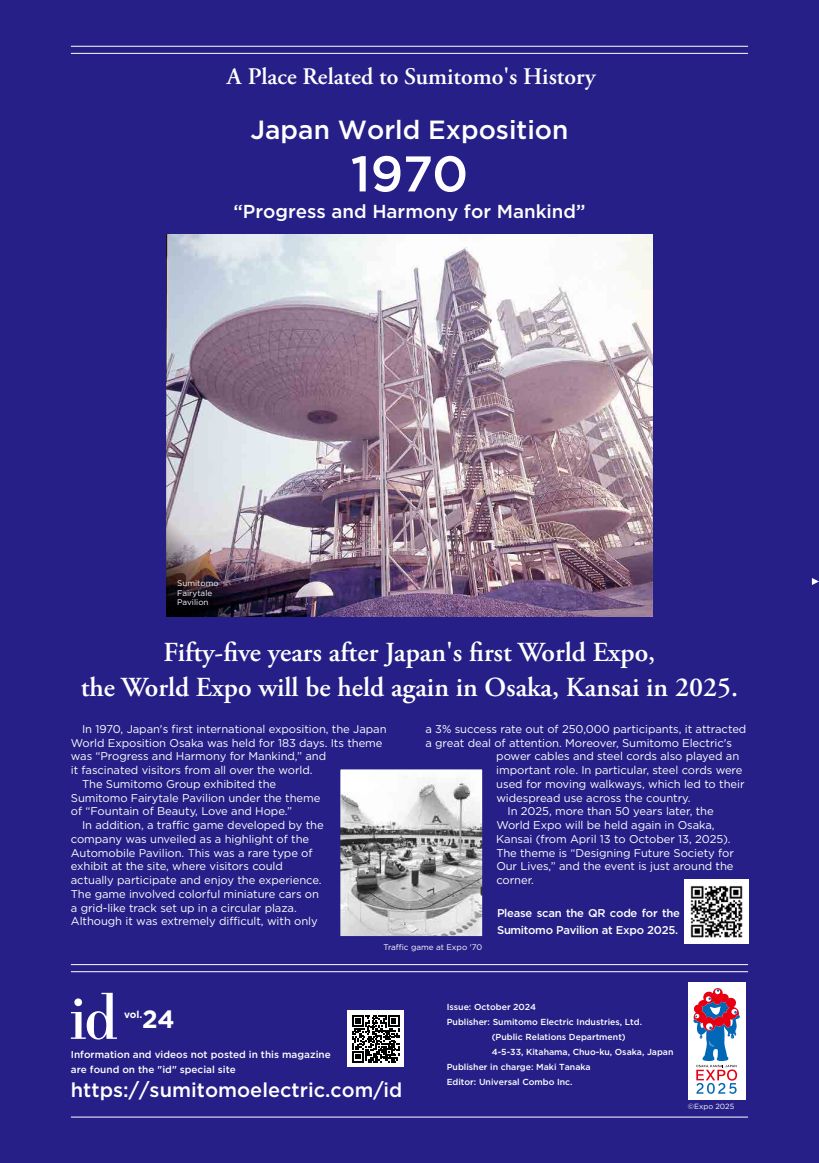
<style>
.page{position:relative;width:819px;height:1163px;background:#fff}
.page>*{position:absolute;margin:0;border:0;box-sizing:border-box;transform-origin:0 0}
.t1{font:500 50px "Gotham";color:#fff}
.t2{font:600 27.5px/35px "Adobe Garamond Pro";color:#fff;text-align:center}
.t3{font:500 26.25px "Gotham";color:#fff}
.t4{font:700 25px "Gotham";color:#fff}
.t5{font:600 23.75px "Adobe Garamond Pro";color:#fff}
.t6{font:500 20px "Gotham";color:#fff}
.t7{font:500 18.75px "Gotham";color:#fff}
.t8{font:11.25px "Gotham";letter-spacing:-.005em;color:#fff}
.t9{font:500 11.25px/16.2px "Gotham";letter-spacing:-.025em;color:#fff}
.t10{font:500 10px/15px "Gotham";color:#fff}
.t11{font:700 10px "Gotham";color:#fff}
.t12{font:500 8.75px "Gotham";color:#fff}
.t13{font:8.12px/9.4px "Gotham";color:#fff}
.t14{font:7.5px "Gotham";color:#fff}
</style>
<div class="page">
<div style="left:0;top:0;width:819px;height:1162px;background:#261f87"></div>
<img style="left:167px;top:234px;width:485px;height:383px">
<img style="left:167px;top:517px;width:99px;height:100px">
<hr style="left:71px;top:964px;width:677px;height:1px;background:#fff">
<hr style="left:71px;top:971px;width:677px;height:1px;background:#fff">
<div style="left:687px;top:981px;width:58px;height:117px;background:#fff"></div>
<svg style="left:693px;top:988px;width:47px;height:105px"></svg>
<hr style="left:71px;top:46px;width:677px;height:1px;background:#fff">
<hr style="left:71px;top:53px;width:677px;height:1px;background:#fff">
<svg style="left:340px;top:769px;width:143px;height:168px"></svg>
<img style="left:684px;top:879px;width:64px;height:64px">
<hr style="left:71px;top:1116px;width:677px;height:1px;background:#fff">
<svg style="left:71px;top:992px;width:46px;height:47px"></svg>
<div style="left:347px;top:1010px;width:57px;height:57px;background:#fff"></div>
<svg style="left:352px;top:1015px;width:47px;height:47px"></svg>
<svg style="left:811px;top:578px;width:8px;height:7px"></svg>
<h3 class="t5" style="left:227px;top:62px;width:370px">A Place Related to Sumitomo's History</h3>
<h3 class="t3" style="left:250px;top:113px;width:319px">Japan World Exposition</h3>
<h1 class="t1" style="left:350px;top:141px;width:119px">1970</h1>
<h3 class="t7" style="left:233px;top:199px;width:353px">“Progress and Harmony for Mankind”</h3>
<p class="t13" style="left:177px;top:578px;width:43px">Sumitomo<br>Fairytale<br>Pavilion</p>
<h2 class="t2" style="left:81px;top:635px;width:658px">Fifty-five years after Japan's first World Expo,<br>the World Expo will be held again in Osaka, Kansai in 2025.</h2>
<p class="t8" style="left:82px;top:721px;width:306px">In 1970, Japan's first international exposition, the Japan</p>
<p class="t8" style="left:71px;top:735px;width:313px">World Exposition Osaka was held for 183 days. Its theme</p>
<p class="t8" style="left:71px;top:749px;width:257px">was “Progress and Harmony for Mankind,” and</p>
<p class="t8" style="left:71px;top:762px;width:243px">it fascinated visitors from all over the world.</p>
<p class="t8" style="left:82px;top:776px;width:196px">The Sumitomo Group exhibited the</p>
<p class="t8" style="left:71px;top:790px;width:251px">Sumitomo Fairytale Pavilion under the theme</p>
<p class="t8" style="left:71px;top:804px;width:223px">of “Fountain of Beauty, Love and Hope.”</p>
<p class="t8" style="left:82px;top:817px;width:243px">In addition, a traffic game developed by the</p>
<p class="t8" style="left:71px;top:831px;width:240px">company was unveiled as a highlight of the</p>
<p class="t8" style="left:71px;top:845px;width:243px">Automobile Pavilion. This was a rare type of</p>
<p class="t8" style="left:71px;top:859px;width:213px">exhibit at the site, where visitors could</p>
<p class="t8" style="left:71px;top:872px;width:252px">actually participate and enjoy the experience.</p>
<p class="t8" style="left:71px;top:886px;width:250px">The game involved colorful miniature cars on</p>
<p class="t8" style="left:71px;top:900px;width:227px">a grid-like track set up in a circular plaza.</p>
<p class="t8" style="left:71px;top:914px;width:248px">Although it was extremely difficult, with only</p>
<p class="t8" style="left:425px;top:721px;width:322px">a 3% success rate out of 250,000 participants, it attracted</p>
<p class="t8" style="left:425px;top:735px;width:308px">a great deal of attention. Moreover, Sumitomo Electric's</p>
<p class="t8" style="left:496px;top:749px;width:244px">power cables and steel cords also played an</p>
<p class="t8" style="left:496px;top:762px;width:248px">important role. In particular, steel cords were</p>
<p class="t8" style="left:496px;top:776px;width:250px">used for moving walkways, which led to their</p>
<p class="t8" style="left:496px;top:790px;width:196px">widespread use across the country.</p>
<p class="t8" style="left:507px;top:804px;width:208px">In 2025, more than 50 years later, the</p>
<p class="t8" style="left:496px;top:817px;width:220px">World Expo will be held again in Osaka,</p>
<p class="t8" style="left:496px;top:831px;width:236px">Kansai (from April 13 to October 13, 2025).</p>
<p class="t8" style="left:496px;top:845px;width:239px">The theme is “Designing Future Society for</p>
<p class="t8" style="left:496px;top:859px;width:239px">Our Lives,” and the event is just around the</p>
<p class="t8" style="left:496px;top:872px;width:39px">corner.</p>
<p class="t9" style="left:497px;top:904px;width:184px">Please scan the QR code for the<br>Sumitomo Pavilion at Expo 2025.</p>
<p class="t13" style="left:383px;top:942px;width:100px">Traffic game at Expo '70</p>
<p class="t11" style="left:124px;top:1007px;width:20px">vol.</p>
<h3 class="t4" style="left:142px;top:1002px;width:34px">24</h3>
<p class="t10" style="left:71px;top:1046px;width:261px">Information and videos not posted in this magazine are found on the "id" special site</p>
<h3 class="t6" style="left:71px;top:1076px;width:333px">https://sumitomoelectric.com/id</h3>
<p class="t12" style="left:446px;top:1000px;width:91px">Issue: October 2024</p>
<p class="t12" style="left:446px;top:1015px;width:197px">Publisher: Sumitomo Electric Industries, Ltd.</p>
<p class="t12" style="left:491px;top:1030px;width:135px">(Public Relations Department)</p>
<p class="t12" style="left:491px;top:1045px;width:183px">4-5-33, Kitahama, Chuo-ku, Osaka, Japan</p>
<p class="t12" style="left:446px;top:1060px;width:145px">Publisher in charge: Maki Tanaka</p>
<p class="t12" style="left:446px;top:1075px;width:127px">Editor: Universal Combo Inc.</p>
<p class="t14" style="left:687px;top:1101px;width:48px">©Expo 2025</p>
</div>
